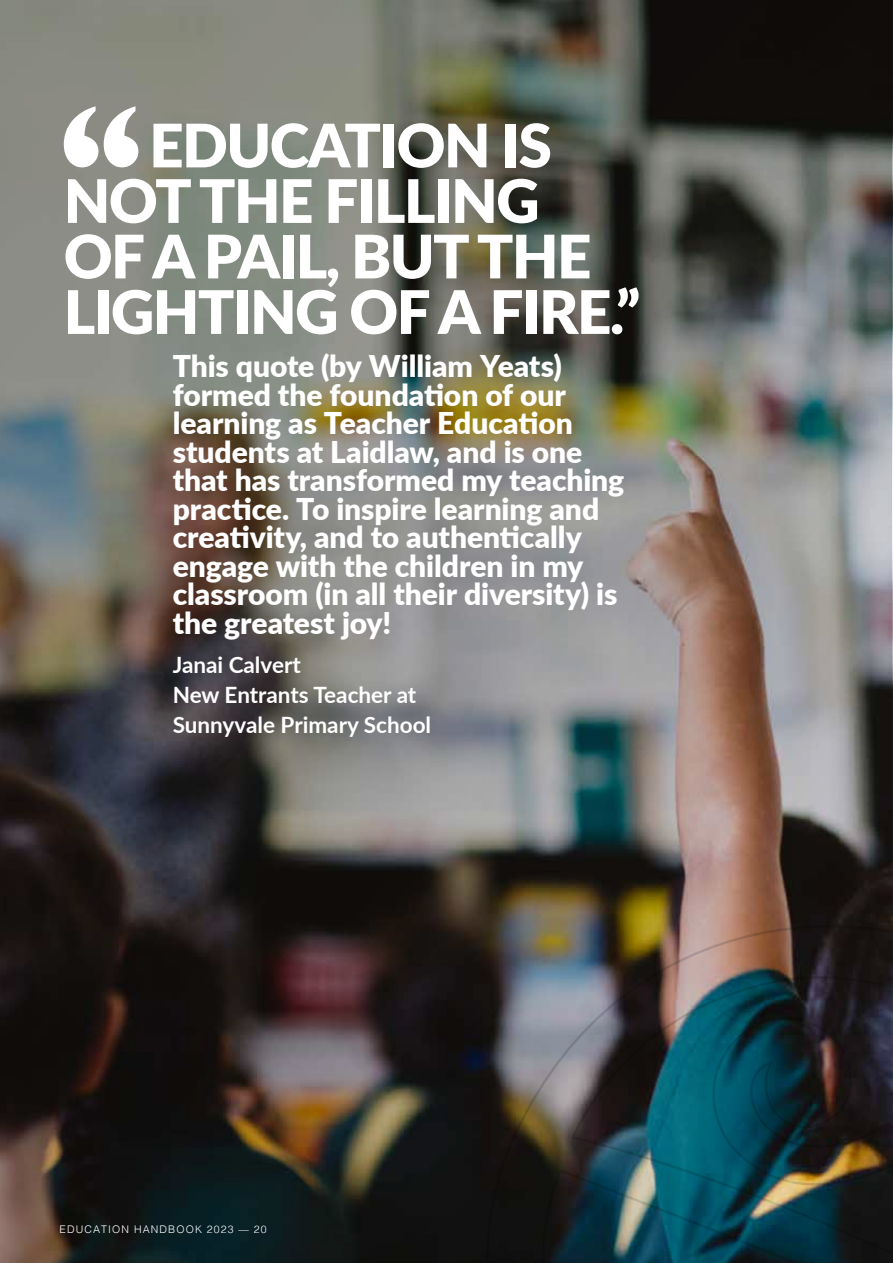
<style>
.page{position:relative;width:893px;height:1263px;background:#fff}
.page>*{position:absolute;margin:0;border:0;box-sizing:border-box;transform-origin:0 0}
.t1{font:900 60px/55.5px "Lato";letter-spacing:-.025em;color:#fff}
.t2{font:900 30px/28.5px "Lato";letter-spacing:-.005em;color:#fff}
.t3{font:700 22.5px/30px "Lato";color:#fff}
.t4{font:300 10.5px "Helvetica";letter-spacing:.105em;color:#fff}
</style>
<div class="page">
<img style="left:0;top:0;width:891px;height:1263px">
<img style="left:485px;top:924px;width:408px;height:339px">
<svg style="left:64px;top:106px;width:74px;height:61px"></svg>
<h1 class="t1" style="left:64px;top:115px;width:578px;text-indent:85px">EDUCATION IS<br>NOT THE FILLING<br>OF A PAIL, BUT THE<br>LIGHTING OF A FIRE.”</h1>
<p class="t2" style="left:173px;top:351px;width:453px">This quote (by William Yeats) formed the foundation of our learning as Teacher Education students at Laidlaw, and is one that has transformed my teaching practice. To inspire learning and creativity, and to authentically engage with the children in my classroom (in all their diversity) is the greatest joy!</p>
<p class="t3" style="left:173px;top:649px;width:260px">Janai Calvert<br>New Entrants Teacher at<br>Sunnyvale Primary School</p>
<p class="t4" style="left:60px;top:1220px;width:209px">EDUCATION HANDBOOK 2023 — 20</p>
</div>
